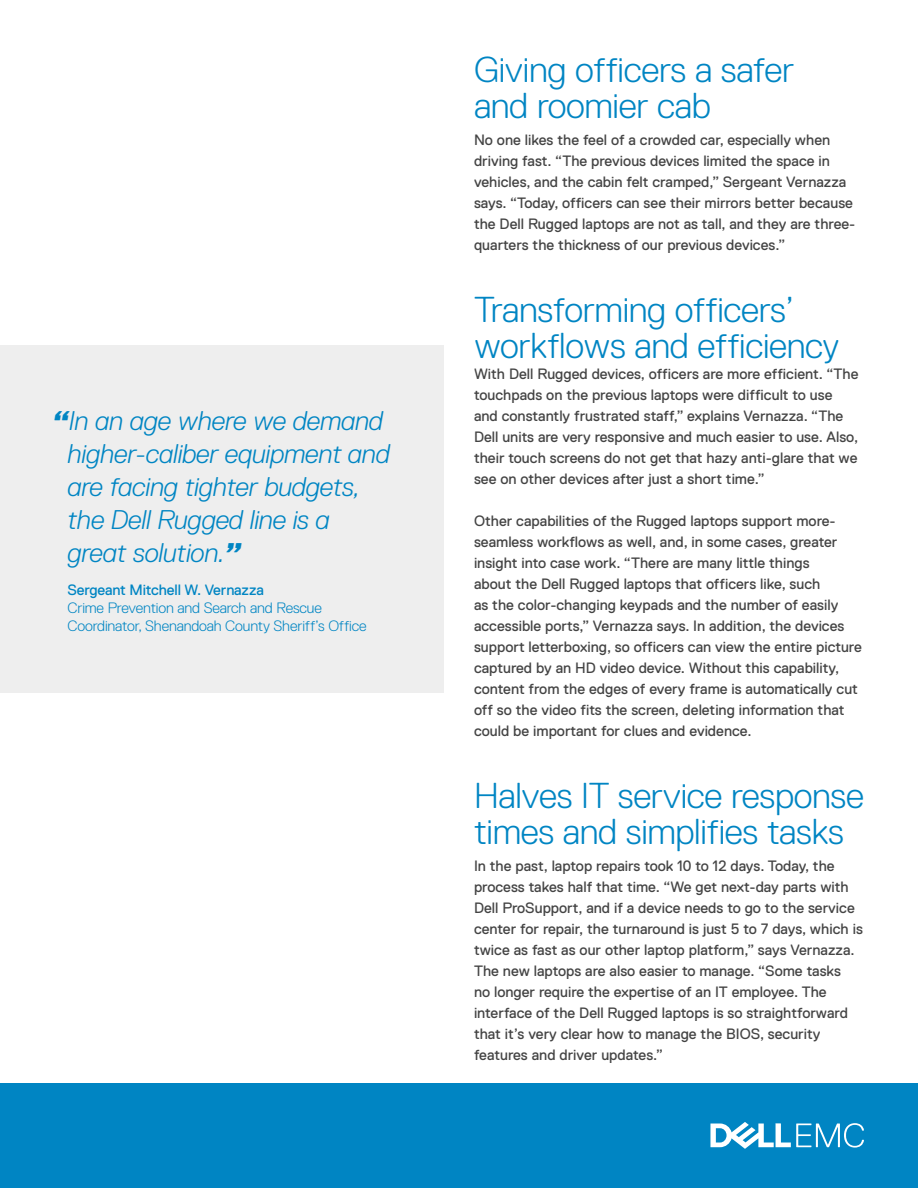
<style>
.page{position:relative;width:918px;height:1188px;background:#fff}
.page>*{position:absolute;margin:0;border:0;box-sizing:border-box;transform-origin:0 0}
.t1{font:300 36px/36px "Dell Replica";letter-spacing:-.01em;color:#0085c3}
.t2{font:italic 300 27px/33px "Dell Replica";letter-spacing:-.01em;color:#0085c3}
.t3{font:15px/21px "Dell Replica";color:#444}
.t4{font:300 15px/18px "Dell Replica";letter-spacing:-.01em;color:#0085c3}
.t5{font:15px "Dell Replica";letter-spacing:-.01em;color:#0085c3}
.s1{font-weight:800}
</style>
<div class="page">
<div style="left:0;top:1083px;width:918px;height:105px;background:#0085c3"></div>
<svg style="left:710px;top:1122px;width:154px;height:27px"></svg>
<div style="left:0;top:345px;width:444px;height:348px;background:#eee"></div>
<h2 class="t2" style="left:68px;top:404px;width:324px;text-indent:-15px"><span class="s1">“</span>In an age where we demand higher-caliber equipment and are facing tighter budgets, the Dell Rugged line is a great solution.<span class="s1">”</span></h2>
<p class="t5" style="left:68px;top:581px;width:198px">Sergeant Mitchell W. Vernazza</p>
<p class="t4" style="left:68px;top:599px;width:301px">Crime Prevention and Search and Rescue<br>Coordinator, Shenandoah County Sheriff’s Office</p>
<h1 class="t1" style="left:474px;top:52px;width:322px">Giving officers a safer and roomier cab</h1>
<p class="t3" style="left:474px;top:129px;width:383px">No one likes the feel of a crowded car, especially when driving fast. “The previous devices limited the space in vehicles, and the cabin felt cramped,” Sergeant Vernazza says. “Today, officers can see their mirrors better because the Dell Rugged laptops are not as tall, and they are three&shy;quarters the thickness of our previous devices.”</p>
<h1 class="t1" style="left:474px;top:292px;width:367px">Transforming officers’ workflows and efficiency</h1>
<p class="t3" style="left:474px;top:363px;width:386px">With Dell Rugged devices, officers are more efficient. “The touchpads on the previous laptops were difficult to use and constantly frustrated staff,” explains Vernazza. “The Dell units are very responsive and much easier to use. Also, their touch screens do not get that hazy anti-glare that we see on other devices after just a short time.”</p>
<p class="t3" style="left:474px;top:510px;width:389px">Other capabilities of the Rugged laptops support more&shy;seamless workflows as well, and, in some cases, greater insight into case work. “There are many little things<br>about the Dell Rugged laptops that officers like, such<br>as the color-changing keypads and the number of easily accessible ports,” Vernazza says. In addition, the devices support letterboxing, so officers can view the entire picture captured by an HD video device. Without this capability, content from the edges of every frame is automatically cut off so the video fits the screen, deleting information that could be important for clues and evidence.</p>
<h1 class="t1" style="left:474px;top:778px;width:392px">Halves IT service response times and simplifies tasks</h1>
<p class="t3" style="left:474px;top:855px;width:390px">In the past, laptop repairs took 10 to 12 days. Today, the process takes half that time. “We get next-day parts with Dell ProSupport, and if a device needs to go to the service center for repair, the turnaround is just 5 to 7 days, which is twice as fast as our other laptop platform,” says Vernazza.<br>The new laptops are also easier to manage. “Some tasks<br>no longer require the expertise of an IT employee. The interface of the Dell Rugged laptops is so straightforward that it’s very clear how to manage the BIOS, security features and driver updates.”</p>
</div>
